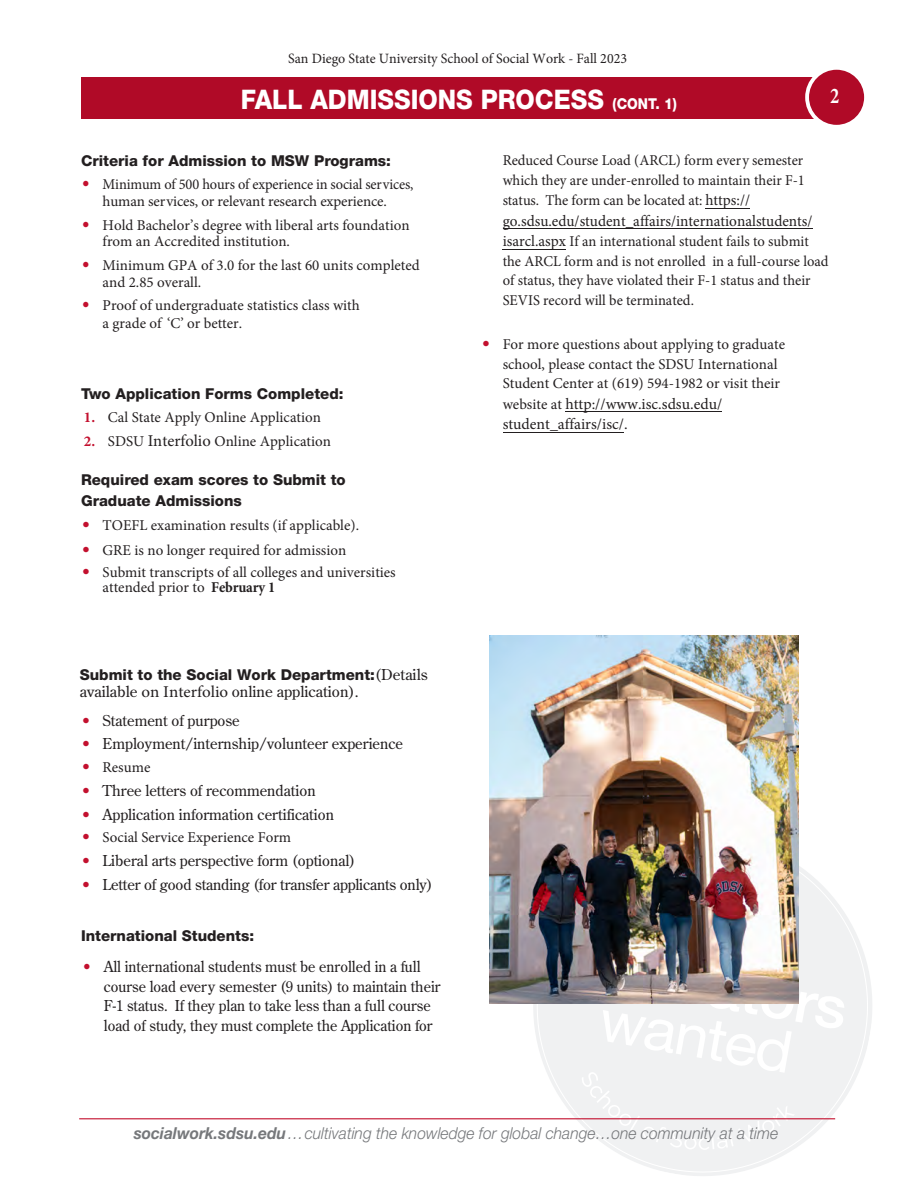
<style>
.page{position:relative;width:918px;height:1188px;background:#fff}
.page>*{position:absolute;margin:0;border:0;box-sizing:border-box;transform-origin:0 0}
.Rev__head_top_bar{font:800 27px "Helvetica Neue LT Std";color:#fff;scale:.92 1}
.t1{font:700 22.5px "Minion Pro";color:#fff;scale:.82 1}
.t2{font:italic 300 16.5px "Helvetica Neue LT Std";color:#76787b;scale:.95 1}
.t3{font:15.75px/20.5px "Minion Pro";color:#231f20}
.t4{font:15px/19.6px "Minion Pro";color:#231f20}
.Body{font:15px/19.5px "Century Old Style Std";color:#231f20}
.sm_hel_85_subhead{font:800 15px/21px "Helvetica Neue LT Std";color:#231f20}
.t5{font:15px/17px "Minion Pro";color:#231f20;text-align:center;scale:.96 1}
.Rev__head_top_bar-2{font:800 15px "Helvetica Neue LT Std";color:#fff;scale:.92 1}
.t6{font:14.25px "Minion Pro";color:#231f20}
.s1{font-family:"Century Old Style Std";color:#c3102e}
.s2{font-weight:700;color:#c3102e}
.s3{font-size:16.5px}
.s4{font-weight:700}
.s5{font-family:"Helvetica Neue LT Std";font-weight:800}
.s6{font-family:"Minion Pro";font-size:16.5px}
.s7{color:#c3102e}
.s8{font-size:15.75px}
.s9{font-size:15px}
</style>
<div class="page">
<svg style="left:524px;top:827px;width:348px;height:349px"></svg>
<svg style="left:564px;top:939px;width:281px;height:211px"></svg>
<div style="left:81px;top:77px;width:754px;height:42px;background:#b00a27"></div>
<hr style="left:79px;top:1118px;width:756px;height:1px;background:#c3102e">
<div style="left:807px;top:68px;width:59px;height:59px;background:#b00a27;border-radius:50%"></div>
<div style="left:805px;top:66px;width:63px;height:63px;border:4px solid #fff;border-radius:50%"></div>
<hr style="left:705px;top:208px;width:45px;height:1px;background:#231f20">
<hr style="left:503px;top:228px;width:309px;height:1px;background:#231f20">
<hr style="left:503px;top:249px;width:63px;height:1px;background:#231f20">
<hr style="left:566px;top:411px;width:156px;height:1px;background:#231f20">
<hr style="left:503px;top:432px;width:121px;height:1px;background:#231f20">
<img style="left:489px;top:635px;width:309px;height:368px">
<p class="t6" style="left:288px;top:49px;width:340px">San Diego State University School of Social Work - Fall 2023</p>
<p class="Rev__head_top_bar" style="left:241px;top:83px;width:396px">FALL ADMISSIONS PROCESS</p>
<p class="t1" style="left:830px;top:80px;width:13px">2</p>
<p class="Rev__head_top_bar-2" style="left:613px;top:94px;width:72px">(CONT. 1)</p>
<p class="sm_hel_85_subhead" style="left:81px;top:150px;width:312px">Criteria for Admission to MSW Programs:</p>
<p class="t5" style="left:81px;top:176px;width:348px"><span class="s1">•</span> Minimum of 500 hours of experience in social services, human services, or relevant research experience.</p>
<p class="t4" style="left:103px;top:216px;width:308px;line-height:16.8px;text-indent:-22px"><span class="s1">•</span> Hold Bachelor’s degree with liberal arts foundation from an Accredited institution.</p>
<p class="t4" style="left:103px;top:257px;width:319px;line-height:16.8px;text-indent:-22px"><span class="s1">•</span> Minimum GPA of 3.0 for the last 60 units completed and 2.85 overall.</p>
<p class="t4" style="left:103px;top:296px;width:259px;line-height:18px;text-indent:-22px"><span class="s1">•</span> Proof of undergraduate statistics class with a grade of ‘C’ or better.</p>
<p class="sm_hel_85_subhead" style="left:81px;top:383px;width:264px">Two Application Forms Completed:</p>
<p class="t4" style="left:84px;top:408px;width:239px"><span class="s2">1.</span> Cal State Apply Online Application</p>
<p class="t4" style="left:84px;top:431px;width:249px"><span class="s2">2.</span> SDSU <span class="s3">Interfolio</span> Online Application</p>
<p class="sm_hel_85_subhead" style="left:81px;top:469px;width:266px">Required exam scores to Submit to<br>Graduate Admissions</p>
<p class="t4" style="left:81px;top:516px;width:280px"><span class="s1">•</span> TOEFL examination results (if applicable).</p>
<p class="t4" style="left:81px;top:540px;width:267px"><span class="s1">•</span> GRE is no longer required for admission</p>
<p class="t4" style="left:103px;top:565px;width:295px;line-height:15.3px;text-indent:-22px"><span class="s1">•</span> Submit transcripts of all colleges and universities attended prior to <span class="s4">February 1</span></p>
<p class="Body" style="left:80px;top:665px;width:349px;line-height:17.5px"><span class="s5">Submit to the Social Work Department:</span>(Details available <span class="s6">on Interfolio</span> online application).</p>
<p class="Body" style="left:81px;top:711px;width:160px"><span class="s7">•</span> Statement of purpose</p>
<p class="Body" style="left:81px;top:734px;width:324px"><span class="s7">•</span> Employment/internship/volunteer experience</p>
<p class="t4" style="left:81px;top:757px;width:71px"><span class="s1">•</span> Resume</p>
<p class="Body" style="left:81px;top:781px;width:236px"><span class="s7">•</span> Three letters of recommendation</p>
<p class="Body" style="left:81px;top:804px;width:255px"><span class="s7">•</span> Application information certification</p>
<p class="t4" style="left:81px;top:827px;width:212px"><span class="s1">•</span> Social Service Experience Form</p>
<p class="Body" style="left:81px;top:851px;width:276px"><span class="s7">•</span> Liberal arts perspective form (optional)</p>
<p class="Body" style="left:81px;top:874px;width:353px"><span class="s7">•</span> Letter of good standing (for transfer applicants only)</p>
<p class="sm_hel_85_subhead" style="left:81px;top:925px;width:175px">International Students:</p>
<p class="Body" style="left:104px;top:957px;width:338px;text-indent:-22px"><span class="s7">•</span> All international students must be enrolled in a full course load every semester (9 units) to maintain their F-1 status. If they plan to take less than a full course load of study, they must complete the Application for</p>
<p class="t4" style="left:503px;top:151px;width:304px;text-align:justify">Reduced Course Load (ARCL) form every semester which they are under-enrolled to maintain their F-1 status. The form can be located at: <span class="s8">https://</span></p>
<p class="t3" style="left:503px;top:210px;width:311px">go.sdsu.edu/student_affairs/internationalstudents/</p>
<p class="t4" style="left:503px;top:231px;width:327px"><span class="s8">isarcl.aspx</span> If an international student fails to submit the ARCL form and is not enrolled in a full-course load of status, they have violated their F-1 status and their SEVIS record will be terminated.</p>
<p class="t4" style="left:503px;top:335px;width:284px;text-indent:-22px"><span class="s1">•</span> For more questions about applying to graduate school, please contact the SDSU International<br>Student Center at (619) 594-1982 or visit their</p>
<p class="t3" style="left:503px;top:393px;width:221px"><span class="s9">website at</span> http://www.isc.sdsu.edu/ student_affairs/isc/.</p>
<p class="t2" style="left:134px;top:1124px;width:680px"><span class="s4">socialwork.sdsu.edu</span>…cultivating the knowledge for global change…one community at a time</p>
</div>
